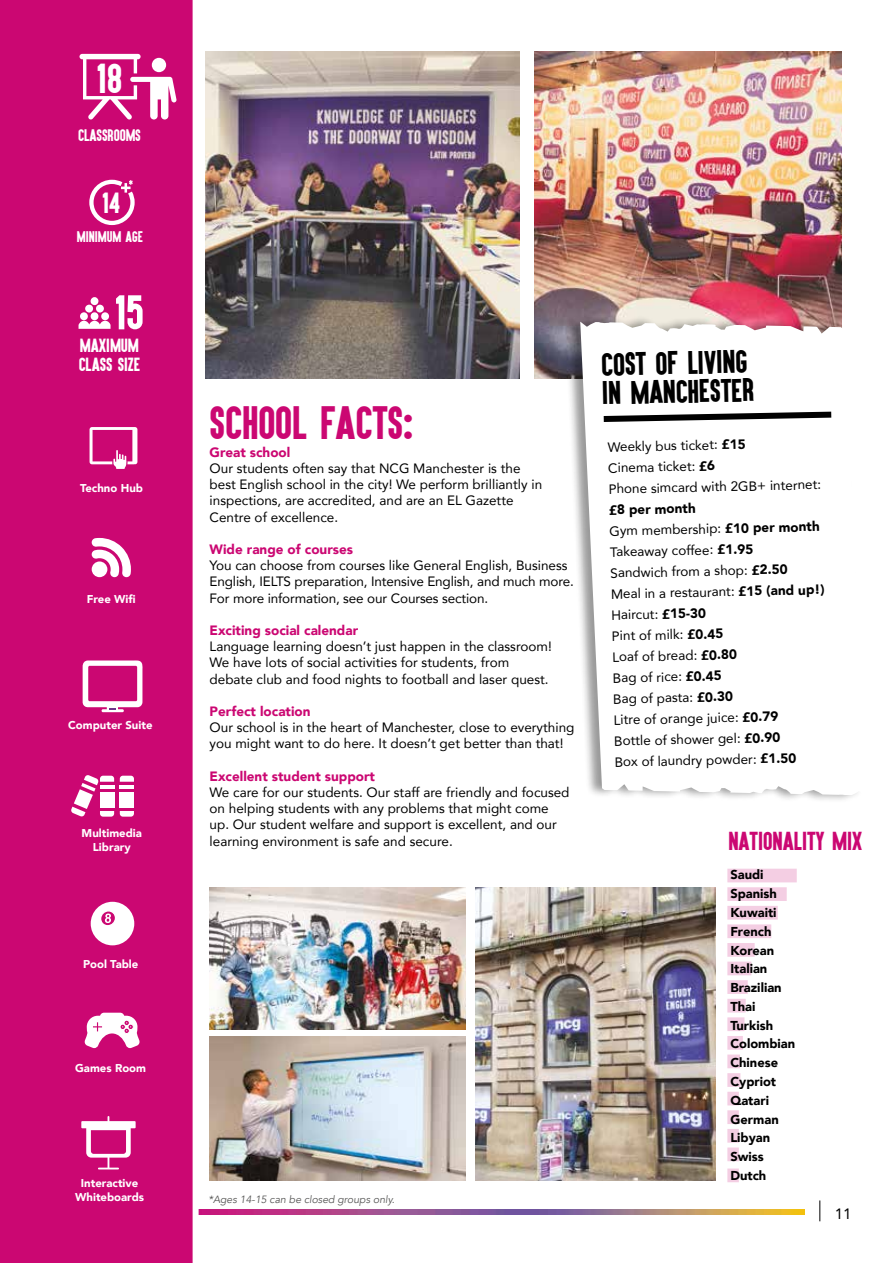
<style>
.page{position:relative;width:893px;height:1263px;background:#fff}
.page>*{position:absolute;margin:0;border:0;box-sizing:border-box;transform-origin:0 0}
.t1{font:38.7px "Aku&Kamu";color:#cb0772}
.t2{font:34.65px "Aku&Kamu";color:#fff}
.t3{font:27px/28.5px "Aku&Kamu";color:#000}
.t4{font:24.15px "Aku&Kamu";color:#fff}
.t5{font:21.45px "Aku&Kamu";color:#cb0772}
.t6{font:15.75px/18.9px "Aku&Kamu";color:#fff}
.t7{font:15px "Avenir";color:#000}
.t8{font:13.8px "Aku&Kamu";color:#fff}
.t9{font:13.5px/21px "Avenir";color:#000}
.t10{font:900 13.5px "Avenir";color:#cb0772}
.t11{font:900 12.9px/18.8px "Avenir";color:#000}
.t12{font:12.75px "Aku&Kamu";color:#fff}
.t13{font:900 11.4px/14.2px "Avenir";color:#fff;text-align:center}
.t14{font:italic 10.5px "Avenir";color:#575756}
.s1{font-weight:900}
</style>
<div class="page">
<img style="left:199px;top:1210px;width:605px;height:5px">
<svg style="left:820px;top:1200px;width:1px;height:21px"></svg>
<img style="left:205px;top:51px;width:315px;height:327px">
<img style="left:534px;top:51px;width:308px;height:327px">
<div style="left:727px;top:869px;width:70px;height:13px;background:#f4cee3"></div>
<svg style="left:727px;top:887px;width:60px;height:14px"></svg>
<div style="left:727px;top:906px;width:51px;height:13px;background:#f4cee3"></div>
<svg style="left:727px;top:924px;width:44px;height:14px"></svg>
<svg style="left:727px;top:943px;width:28px;height:14px"></svg>
<svg style="left:727px;top:961px;width:24px;height:14px"></svg>
<svg style="left:727px;top:980px;width:21px;height:14px"></svg>
<svg style="left:727px;top:999px;width:19px;height:13px"></svg>
<svg style="left:727px;top:1017px;width:17px;height:14px"></svg>
<svg style="left:727px;top:1036px;width:16px;height:14px"></svg>
<svg style="left:727px;top:1054px;width:13px;height:14px"></svg>
<svg style="left:727px;top:1073px;width:13px;height:14px"></svg>
<svg style="left:727px;top:1092px;width:12px;height:13px"></svg>
<svg style="left:727px;top:1110px;width:12px;height:14px"></svg>
<svg style="left:727px;top:1129px;width:12px;height:14px"></svg>
<svg style="left:727px;top:1147px;width:12px;height:14px"></svg>
<svg style="left:727px;top:1168px;width:12px;height:14px"></svg>
<div style="left:0;top:0;width:199px;height:1263px;background:#cb0772"></div>
<svg style="left:79px;top:54px;width:98px;height:66px"></svg>
<svg style="left:79px;top:295px;width:64px;height:34px"></svg>
<div style="left:91px;top:902px;width:43px;height:43px;background:#fff;border-radius:50%"></div>
<svg style="left:120px;top:776px;width:14px;height:6px"></svg>
<hr style="left:120px;top:785px;width:14px;height:4px;background:#fff">
<svg style="left:120px;top:811px;width:14px;height:6px"></svg>
<div style="left:120px;top:792px;width:14px;height:15px;background:#fff"></div>
<svg style="left:71px;top:775px;width:43px;height:42px"></svg>
<svg style="left:81px;top:1116px;width:55px;height:53px"></svg>
<svg style="left:92px;top:538px;width:39px;height:39px"></svg>
<div style="left:94px;top:564px;width:11px;height:10px;background:#fff;border-radius:50%"></div>
<svg style="left:83px;top:660px;width:60px;height:52px"></svg>
<svg style="left:90px;top:427px;width:47px;height:42px"></svg>
<svg style="left:85px;top:1013px;width:55px;height:35px"></svg>
<svg style="left:100px;top:911px;width:16px;height:15px"></svg>
<div style="left:100px;top:910px;width:16px;height:16px;border:1px solid #fff;border-radius:50%"></div>
<svg style="left:105px;top:913px;width:6px;height:10px"></svg>
<img style="left:210px;top:887px;width:255px;height:142px">
<img style="left:210px;top:1036px;width:255px;height:145px">
<img style="left:475px;top:887px;width:240px;height:294px">
<div style="left:564px;top:314px;width:300px;height:489px;background:#000;opacity:.4"></div>
<svg style="left:580px;top:322px;width:284px;height:473px"></svg>
<svg style="left:598px;top:408px;width:239px;height:17px"></svg>
<svg style="left:87px;top:178px;width:50px;height:49px"></svg>
<div style="left:152px;top:58px;width:14px;height:14px;background:#fff;border-radius:50%"></div>
<h2 class="t2" style="left:97px;top:56px;width:26px">18</h2>
<p class="t8" style="left:78px;top:126px;width:64px">CLASSROOMS</p>
<h3 class="t4" style="left:103px;top:187px;width:19px">14</h3>
<p class="t12" style="left:77px;top:229px;width:67px">MINIMUM AGE</p>
<p class="t6" style="left:79px;top:335px;width:63px">MAXIMUM<br>CLASS SIZE</p>
<p class="t13" style="left:80px;top:481px;width:64px">Techno Hub</p>
<p class="t13" style="left:87px;top:592px;width:50px">Free Wifi</p>
<p class="t13" style="left:68px;top:717px;width:86px">Computer Suite</p>
<p class="t13" style="left:82px;top:825px;width:62px">Multimedia<br>Library</p>
<p class="t13" style="left:83px;top:957px;width:57px">Pool Table</p>
<p class="t13" style="left:75px;top:1061px;width:72px">Games Room</p>
<p class="t13" style="left:75px;top:1175px;width:70px">Interactive<br>Whiteboards</p>
<h1 class="t1" style="left:210px;top:397px;width:205px">SCHOOL FACTS:</h1>
<p class="t10" style="left:210px;top:440px;width:82px">Great school</p>
<p class="t9" style="left:210px;top:460px;width:334px;line-height:16.2px">Our students often say that NCG Manchester is the best English school in the city! We perform brilliantly in inspections, are accredited, and are an EL Gazette Centre of excellence.</p>
<p class="t10" style="left:210px;top:538px;width:145px">Wide range of courses</p>
<p class="t9" style="left:210px;top:557px;width:366px;line-height:16.2px">You can choose from courses like General English, Business<br>English, IELTS preparation, Intensive English, and much more.<br>For more information, see our Courses section.</p>
<p class="t10" style="left:210px;top:619px;width:150px">Exciting social calendar</p>
<p class="t9" style="left:210px;top:638px;width:344px;line-height:16.2px">Language learning doesn’t just happen in the classroom!<br>We have lots of social activities for students, from debate club and food nights to football and laser quest.</p>
<p class="t10" style="left:210px;top:700px;width:102px">Perfect location</p>
<p class="t9" style="left:210px;top:719px;width:366px;line-height:16.2px">Our school is in the heart of Manchester, close to everything you might want to do here. It doesn’t get better than that!</p>
<p class="t10" style="left:210px;top:764px;width:167px">Excellent student support</p>
<p class="t9" style="left:210px;top:784px;width:361px;line-height:16.4px">We care for our students. Our staff are friendly and focused on helping students with any problems that might come up. Our student welfare and support is excellent, and our learning environment is safe and secure.</p>
<p class="t14" style="left:208px;top:1193px;width:188px">*Ages 14-15 can be closed groups only.</p>
<h3 class="t3" style="left:601px;top:349px;width:154px;rotate:-1deg">COST OF LIVING<br>IN MANCHESTER</h3>
<p class="t9" style="left:607px;top:436px;width:214px;rotate:-1deg">Weekly bus ticket: <span class="s1">£15<br></span>Cinema ticket: <span class="s1">£6<br></span>Phone simcard with 2GB+ internet:</p>
<p class="t9" style="left:609px;top:499px;width:216px;rotate:-1deg"><span class="s1">£8 per month<br></span>Gym membership: <span class="s1">£10 per month<br></span>Takeaway coffee: <span class="s1">£1.95<br></span>Sandwich from a shop: <span class="s1">£2.50<br></span>Meal in a restaurant: <span class="s1">£15 (and up!)<br></span>Haircut: <span class="s1">£15-30<br></span>Pint of milk: <span class="s1">£0.45<br></span>Loaf of bread: <span class="s1">£0.80<br></span>Bag of rice: <span class="s1">£0.45<br></span>Bag of pasta: <span class="s1">£0.30<br></span>Litre of orange juice: <span class="s1">£0.79<br></span>Bottle of shower gel: <span class="s1">£0.90<br></span>Box of laundry powder: <span class="s1">£1.50</span></p>
<h3 class="t5" style="left:728px;top:827px;width:135px">NATIONALITY MIX</h3>
<p class="t11" style="left:730px;top:865px;width:66px">Saudi<br>Spanish<br>Kuwaiti<br>French<br>Korean<br>Italian<br>Brazilian<br>Thai<br>Turkish<br>Colombian<br>Chinese<br>Cypriot<br>Qatari<br>German<br>Libyan<br>Swiss<br>Dutch</p>
<p class="t7" style="left:835px;top:1201px;width:18px">11</p>
</div>
